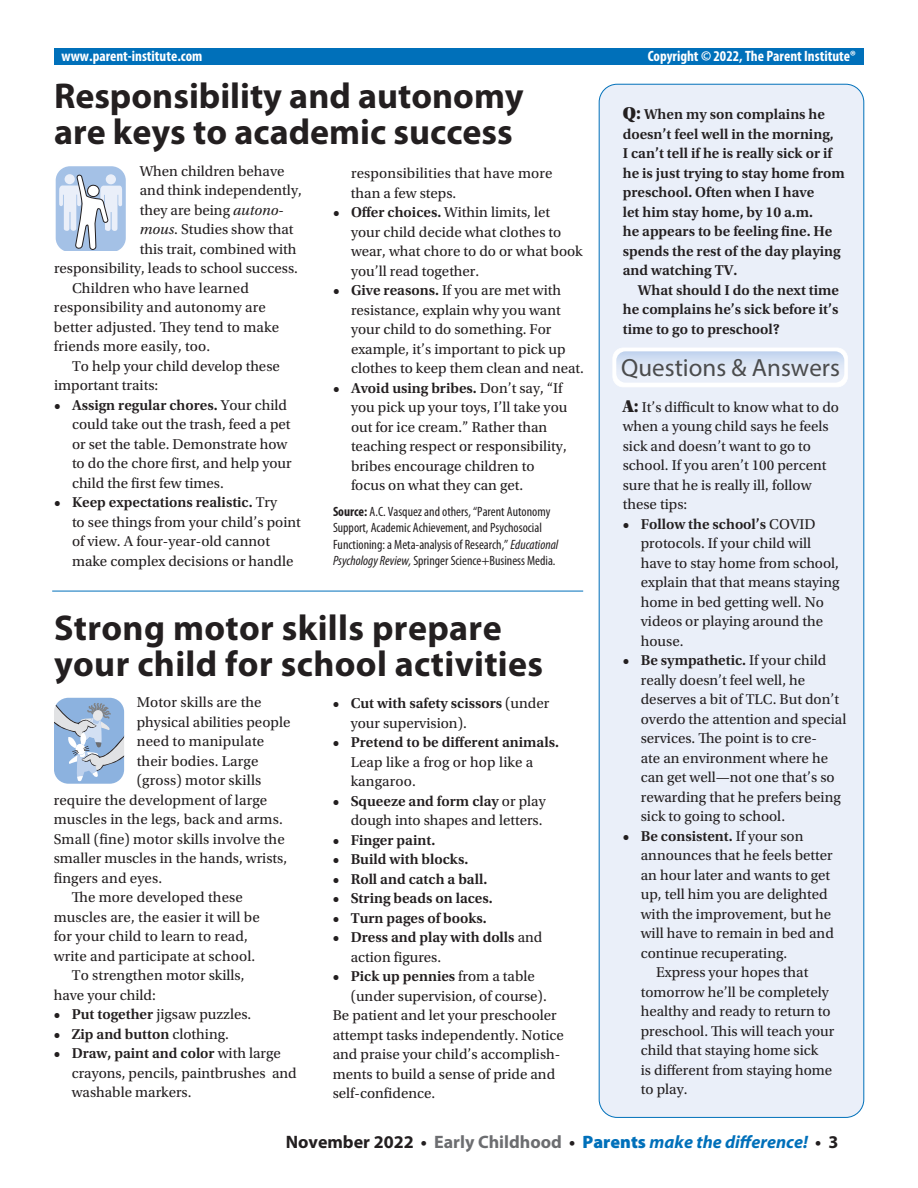
<style>
.page{position:relative;width:918px;height:1188px;background:#fff}
.page>*{position:absolute;margin:0;border:0;box-sizing:border-box;transform-origin:0 0}
.t1{font:700 36px/36px "Myriad Pro";letter-spacing:.01em;color:#231f20}
.t2{font:24.9px "Block Berthold BQ";color:#4b4c4d}
.t3{font:italic 700 18px "Myriad Pro";color:#0070ba}
.t4{font:15px/19.5px "Utopia Std";color:#231f20}
.t5{font:600 15px/19.5px "Utopia Std";color:#231f20}
.t6{font:700 condensed 15px "Myriad Pro";color:#fff}
.t7{font:condensed 13.5px/16.5px "Myriad Pro";color:#231f20}
.s1{font-style:italic}
.s2{font-weight:600}
.s3{font-weight:700}
.s4{font-weight:400}
.s5{font-family:"Utopia Std Black Headline";font-weight:400;font-size:18px}
.s6{font-family:"Utopia Std Black Headline";font-size:18px}
.s7{font-style:normal;color:#231f20}
.s8{font-style:normal;color:#6c6d70}
.s9{font-weight:900;font-style:normal}
</style>
<div class="page">
<div style="left:54px;top:49px;width:810px;height:16px;background:#0070ba"></div>
<div style="left:599px;top:84px;width:265px;height:1033px;background:#eaeff9;border-radius:18px"></div>
<hr style="left:52px;top:591px;width:531px;height:1px;background:#0070ba">
<svg style="left:54px;top:697px;width:71px;height:87px"></svg>
<svg style="left:612px;top:348px;width:236px;height:39px"></svg>
<img style="left:616px;top:351px;width:228px;height:32px">
<svg style="left:55px;top:166px;width:71px;height:84px"></svg>
<p class="t6" style="left:62px;top:46px;width:142px">www.parent-institute.com</p>
<p class="t6" style="left:648px;top:46px;width:210px">Copyright © 2022, The Parent Institute®</p>
<h1 class="t1" style="left:54px;top:77px;width:471px">Responsibility and autonomy are keys to academic success</h1>
<p class="t4" style="left:140px;top:162px;width:146px">When children behave</p>
<p class="t4" style="left:140px;top:181px;width:163px">and think independently,</p>
<p class="t4" style="left:140px;top:201px;width:145px">they are being <span class="s1">autono-</span></p>
<p class="t4" style="left:140px;top:220px;width:155px"><span class="s1">mous</span>. Studies show that</p>
<p class="t4" style="left:140px;top:240px;width:158px">this trait, combined with</p>
<p class="t4" style="left:54px;top:259px;width:245px">responsibility, leads to school success.</p>
<p class="t4" style="left:72px;top:279px;width:178px">Children who have learned</p>
<p class="t4" style="left:54px;top:298px;width:213px">responsibility and autonomy are</p>
<p class="t4" style="left:54px;top:318px;width:227px">better adjusted. They tend to make</p>
<p class="t4" style="left:54px;top:337px;width:158px">friends more easily, too.</p>
<p class="t4" style="left:72px;top:357px;width:209px">To help your child develop these</p>
<p class="t4" style="left:54px;top:376px;width:106px">important traits:</p>
<p class="t4" style="left:72px;top:396px;width:221px;text-indent:-18px"><span class="s2">• Assign regular chores.</span> Your child could take out the trash, feed a pet or set the table. Demonstrate how to do the chore first, and help your child the first few times.</p>
<p class="t4" style="left:72px;top:493px;width:230px;text-indent:-18px"><span class="s2">• Keep expectations realistic.</span> Try<br>to see things from your child’s point of view. A four-year-old cannot make complex decisions or handle</p>
<p class="t4" style="left:351px;top:164px;width:203px">responsibilities that have more than a few steps.</p>
<p class="t4" style="left:351px;top:203px;width:233px;text-indent:-18px"><span class="s2">• Offer choices.</span> Within limits, let your child decide what clothes to wear, what chore to do or what book you’ll read together.</p>
<p class="t4" style="left:351px;top:281px;width:235px;text-indent:-18px"><span class="s2">• Give reasons.</span> If you are met with resistance, explain why you want your child to do something. For example, it’s important to pick up clothes to keep them clean and neat.</p>
<p class="t4" style="left:351px;top:379px;width:218px;text-indent:-18px"><span class="s2">• Avoid using bribes.</span> Don’t say, “If you pick up your toys, I’ll take you out for ice cream.” Rather than teaching respect or responsibility, bribes encourage children to focus on what they can get.</p>
<p class="t7" style="left:333px;top:503px;width:227px"><span class="s3">Source:</span> A.C. Vasquez and others, “Parent Autonomy Support, Academic Achievement, and Psychosocial Functioning: a Meta-analysis of Research,” <span class="s1">Educational Psychology Review,</span> Springer Science+Business Media.</p>
<h1 class="t1" style="left:54px;top:609px;width:491px">Strong motor skills prepare your child for school activities</h1>
<p class="t4" style="left:137px;top:693px;width:126px">Motor skills are the</p>
<p class="t4" style="left:137px;top:712px;width:155px">physical abilities people</p>
<p class="t4" style="left:137px;top:732px;width:129px">need to manipulate</p>
<p class="t4" style="left:137px;top:751px;width:123px">their bodies. Large</p>
<p class="t4" style="left:137px;top:771px;width:126px">(gross) motor skills</p>
<p class="t4" style="left:54px;top:790px;width:215px">require the development of large</p>
<p class="t4" style="left:54px;top:810px;width:231px">muscles in the legs, back and arms.</p>
<p class="t4" style="left:54px;top:829px;width:233px">Small (fine) motor skills involve the</p>
<p class="t4" style="left:54px;top:849px;width:235px">smaller muscles in the hands, wrists,</p>
<p class="t4" style="left:54px;top:868px;width:110px">fingers and eyes.</p>
<p class="t4" style="left:72px;top:888px;width:173px">The more developed these</p>
<p class="t4" style="left:54px;top:907px;width:208px">muscles are, the easier it will be</p>
<p class="t4" style="left:54px;top:927px;width:196px">for your child to learn to read,</p>
<p class="t4" style="left:54px;top:946px;width:203px">write and participate at school.</p>
<p class="t4" style="left:72px;top:966px;width:174px">To strengthen motor skills,</p>
<p class="t4" style="left:54px;top:985px;width:104px">have your child:</p>
<p class="t4" style="left:54px;top:1005px;width:199px"><span class="s2">• Put together</span> jigsaw puzzles.</p>
<p class="t5" style="left:54px;top:1024px;width:177px">• Zip and button <span class="s4">clothing.</span></p>
<p class="t4" style="left:72px;top:1044px;width:227px;text-indent:-18px"><span class="s2">• Draw, paint and color</span> with large crayons, pencils, paintbrushes and washable markers.</p>
<p class="t4" style="left:351px;top:694px;width:200px;text-indent:-18px"><span class="s2">• Cut with safety scissors</span> (under your supervision).</p>
<p class="t5" style="left:333px;top:733px;width:228px">• Pretend to be different animals.</p>
<p class="t4" style="left:351px;top:752px;width:184px">Leap like a frog or hop like a kangaroo.</p>
<p class="t4" style="left:333px;top:791px;width:215px;text-align:right"><span class="s2">• Squeeze and form clay</span> or play dough into shapes and letters.</p>
<p class="t5" style="left:333px;top:830px;width:104px">• Finger paint.</p>
<p class="t5" style="left:333px;top:850px;width:137px">• Build with blocks.</p>
<p class="t5" style="left:333px;top:869px;width:156px">• Roll and catch a ball.</p>
<p class="t5" style="left:333px;top:889px;width:162px">• String beads on laces.</p>
<p class="t5" style="left:333px;top:908px;width:156px">• Turn pages of books.</p>
<p class="t5" style="left:351px;top:928px;width:193px;text-indent:-18px">• Dress and play with dolls <span class="s4">and action figures.</span></p>
<p class="t5" style="left:333px;top:967px;width:204px">• Pick up pennies <span class="s4">from a table</span></p>
<p class="t4" style="left:351px;top:986px;width:198px">(under supervision, of course).</p>
<p class="t4" style="left:333px;top:1006px;width:226px">Be patient and let your preschooler</p>
<p class="t4" style="left:333px;top:1025px;width:233px">attempt tasks independently. Notice</p>
<p class="t4" style="left:333px;top:1045px;width:229px">and praise your child’s accomplish-</p>
<p class="t4" style="left:333px;top:1064px;width:224px">ments to build a sense of pride and</p>
<p class="t4" style="left:333px;top:1084px;width:104px">self-confidence.</p>
<p class="t5" style="left:623px;top:105px;width:224px"><span class="s5">Q:</span> When my son complains he doesn’t feel well in the morning,<br>I can’t tell if he is really sick or if he is just trying to stay home from preschool. Often when I have<br>let him stay home, by 10 a.m.<br>he appears to be feeling fine. He spends the rest of the day playing and watching TV.</p>
<p class="t5" style="left:623px;top:280px;width:218px;text-align:justify;text-indent:15px">What should I do the next time he complains he’s sick before it’s time to go to preschool?</p>
<h2 class="t2" style="left:621px;top:352px;width:220px">Questions &amp; Answers</h2>
<p class="t4" style="left:623px;top:397px;width:218px"><span class="s6">A:</span> It’s difficult to know what to do when a young child says he feels sick and doesn’t want to go to school. If you aren’t 100 percent sure that he is really ill, follow these tips:</p>
<p class="t4" style="left:641px;top:514px;width:200px;text-indent:-18px"><span class="s2">• Follow the school’s</span> COVID protocols. If your child will have to stay home from school, explain that that means staying home in bed getting well. No videos or playing around the house.</p>
<p class="t4" style="left:641px;top:651px;width:207px;text-indent:-18px"><span class="s2">• Be sympathetic.</span> If your child really doesn’t feel well, he deserves a bit of TLC. But don’t overdo the attention and special services. The point is to cre-<br>ate an environment where he can get well—not one that’s so rewarding that he prefers being sick to going to school.</p>
<p class="t5" style="left:623px;top:826px;width:182px">• Be consistent. <span class="s4">If your son</span></p>
<p class="t4" style="left:641px;top:846px;width:193px">announces that he feels better</p>
<p class="t4" style="left:641px;top:865px;width:191px">an hour later and wants to get</p>
<p class="t4" style="left:641px;top:885px;width:188px">up, tell him you are delighted</p>
<p class="t4" style="left:641px;top:904px;width:192px">with the improvement, but he</p>
<p class="t4" style="left:641px;top:924px;width:195px">will have to remain in bed and</p>
<p class="t4" style="left:641px;top:943px;width:148px">continue recuperating.</p>
<p class="t4" style="left:656px;top:963px;width:154px">Express your hopes that</p>
<p class="t4" style="left:641px;top:982px;width:190px">tomorrow he’ll be completely</p>
<p class="t4" style="left:641px;top:1002px;width:191px">healthy and ready to return to</p>
<p class="t4" style="left:641px;top:1021px;width:195px">preschool. This will teach your</p>
<p class="t4" style="left:641px;top:1041px;width:179px">child that staying home sick</p>
<p class="t4" style="left:641px;top:1060px;width:193px">is different from staying home</p>
<p class="t4" style="left:641px;top:1080px;width:48px">to play.</p>
<p class="t3" style="left:286px;top:1130px;width:554px"><span class="s7">November 2022 •</span> <span class="s8">Early Childhood</span> <span class="s7">•</span> <span class="s9">Parents</span> make the difference! <span class="s7">• 3</span></p>
</div>
